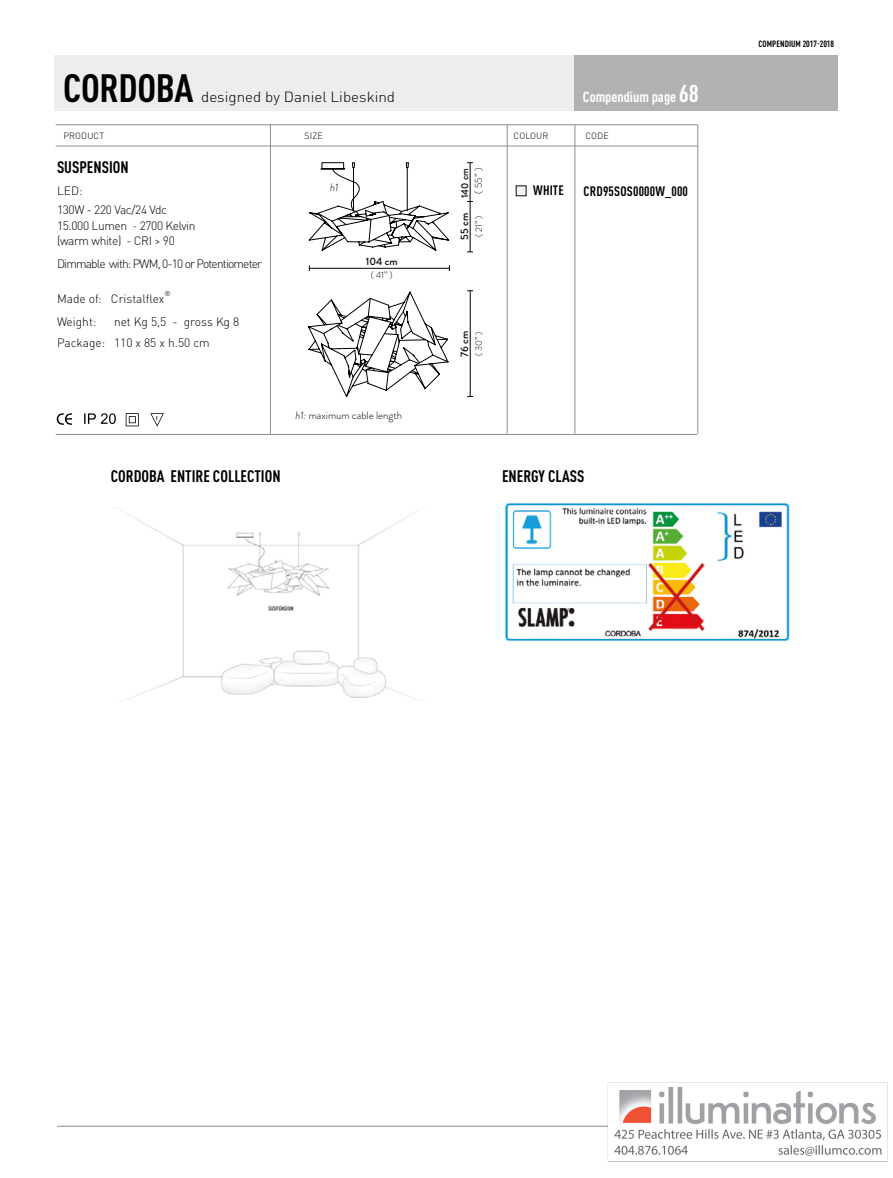
<style>
.page{position:relative;width:893px;height:1178px;background:#fff}
.page>*{position:absolute;margin:0;border:0;box-sizing:border-box;transform-origin:0 0}
.t1{font:700 condensed 39px "DIN Pro";letter-spacing:-.01em;color:#000;scale:1.04 1}
.t2{font:700 condensed 16.5px "DIN Pro";color:#000}
.t3{font:300 14.55px "DIN Pro";color:#000;scale:1.04 1}
.t4{font:700 condensed 14.55px "DIN Pro";color:#fff;scale:1.04 1}
.t5{font:700 condensed 13.5px "DIN Pro";letter-spacing:.01em;color:#000}
.t6{font:300 12px/19.8px "DIN Pro";letter-spacing:-.03em;color:#000}
.t7{font:300 12px/20.9px "DIN Pro";color:#000}
.t8{font:300 12px "DIN Pro";letter-spacing:-.07em;color:#000}
.t9{font:italic 300 10.95px "Brandon Grotesque";color:#000}
.t10{font:300 10.65px "Brandon Grotesque";color:#000}
.t11{font:500 10.65px "Brandon Grotesque";color:#000}
.t12{font:500 9.9px "Brandon Grotesque";color:#000}
.t13{font:300 9.9px "Brandon Grotesque";color:#000}
.t14{font:300 9.15px "Brandon Grotesque";color:#000}
.t15{font:300 9px "DIN Pro";letter-spacing:.01em;color:#000}
.t16{font:700 condensed 9px "DIN Pro";letter-spacing:.01em;color:#000}
.t17{font:300 7.05px "DIN Pro";color:#000}
.s1{font-size:24px}
.s2{color:#a71916}
.s3{font-style:italic}
</style>
<div class="page">
<img style="left:54px;top:55px;width:834px;height:1107px">
<h1 class="t1" style="left:63px;top:59px;width:127px">CORDOBA</h1>
<p class="t3" style="left:201px;top:86px;width:188px">designed by Daniel Libeskind</p>
<p class="t4" style="left:583px;top:86px;width:113px">Compendium page <span class="s1">68</span></p>
<p class="t15" style="left:64px;top:129px;width:42px">PRODUCT</p>
<p class="t15" style="left:304px;top:129px;width:20px">SIZE</p>
<p class="t15" style="left:514px;top:129px;width:36px">COLOUR</p>
<p class="t15" style="left:585px;top:129px;width:25px">CODE</p>
<h2 class="t2" style="left:57px;top:155px;width:73px">SUSPENSION</h2>
<p class="t6" style="left:57px;top:179px;width:112px">LED:<br>130W - 220 Vac/24 Vdc</p>
<p class="t6" style="left:57px;top:217px;width:140px;line-height:15.5px">15.000 Lumen <span class="s2">-</span> 2700 Kelvin (warm white) - CRI &gt; 90</p>
<p class="t8" style="left:57px;top:254px;width:207px">Dimmable with: PWM, 0-10 or Potentiometer</p>
<p class="t7" style="left:57px;top:287px;width:109px">Made of: Cristalflex</p>
<p class="t17" style="left:164px;top:288px;width:8px">®</p>
<p class="t7" style="left:57px;top:310px;width:184px;text-indent:57px">net Kg 5,5 - gross Kg 8<br>Package: 110 x 85 x h.50 cm</p>
<p class="t6" style="left:57px;top:311px;width:41px">Weight:</p>
<p class="t9" style="left:330px;top:179px;width:10px">h1</p>
<p class="t11" style="left:366px;top:253px;width:34px">104 cm</p>
<p class="t14" style="left:371px;top:269px;width:23px">( 41” )</p>
<p class="t10" style="left:295px;top:408px;width:108px"><span class="s3">h1:</span> maximum cable length</p>
<p class="t12" style="left:458px;top:198px;width:31px;rotate:-90deg">140 cm</p>
<p class="t13" style="left:472px;top:194px;width:27px;rotate:-90deg">( 55” )</p>
<p class="t11" style="left:457px;top:240px;width:28px;rotate:-90deg">55 cm</p>
<p class="t14" style="left:472px;top:237px;width:23px;rotate:-90deg">( 21” )</p>
<p class="t11" style="left:457px;top:357px;width:28px;rotate:-90deg">76 cm</p>
<p class="t14" style="left:472px;top:356px;width:26px;rotate:-90deg">( 30” )</p>
<p class="t5" style="left:533px;top:180px;width:32px">WHITE</p>
<p class="t5" style="left:583px;top:181px;width:106px">CRD95SOS0000W_000</p>
<h2 class="t2" style="left:111px;top:464px;width:171px">CORDOBA ENTIRE COLLECTION</h2>
<h2 class="t2" style="left:502px;top:464px;width:84px">ENERGY CLASS</h2>
<p class="t16" style="left:758px;top:37px;width:77px">COMPENDIUM 2017-2018</p>
</div>
